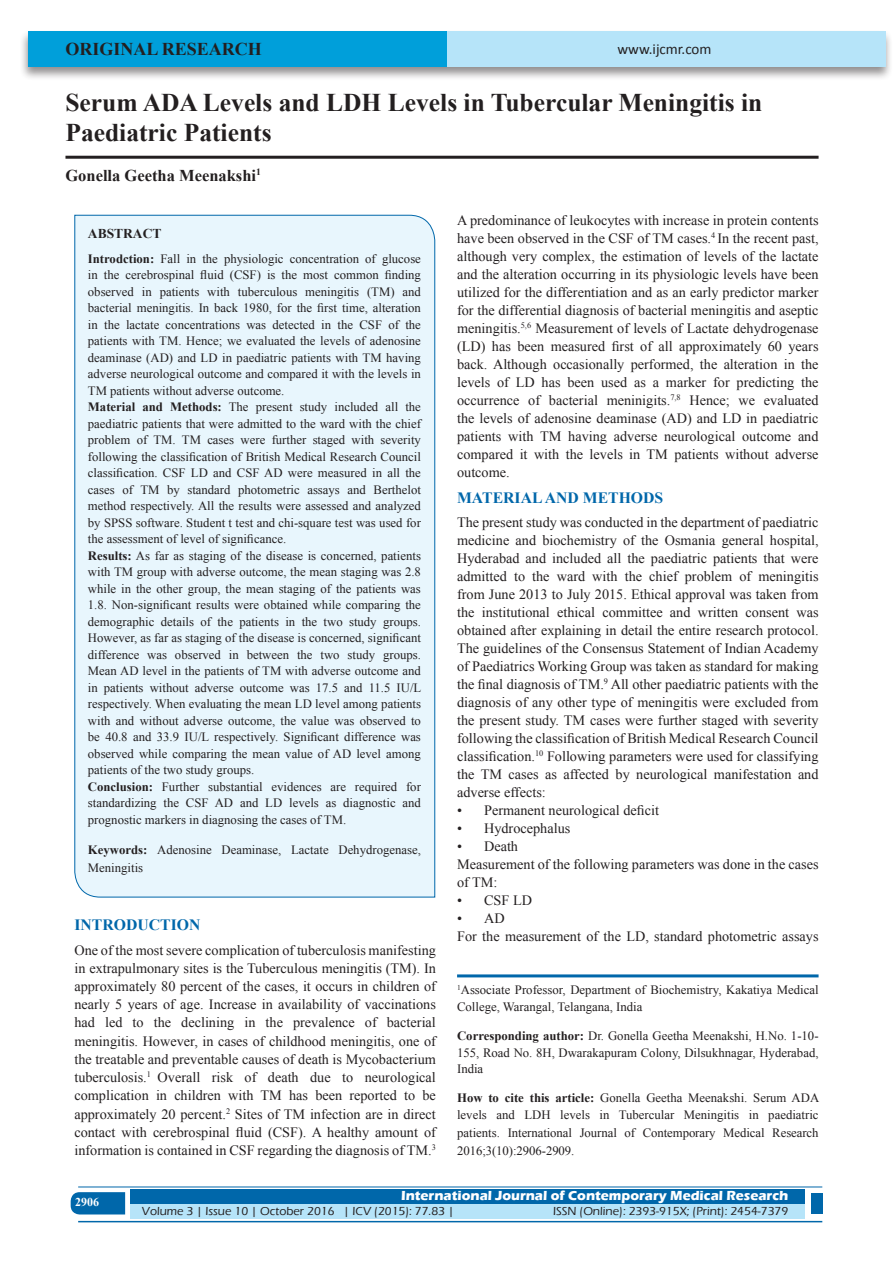
<style>
.page{position:relative;width:893px;height:1263px;background:#fff}
.page>*{position:absolute;margin:0;border:0;box-sizing:border-box;transform-origin:0 0}
.A_Title_New{font:700 25.5px/30px "Times New Roman";color:#231f20}
.AT_new{font:700 18px "Times New Roman";color:#231f20}
.AU-New{font:700 16.5px "Times New Roman";color:#231f20}
.t1{font:700 15.75px "Times New Roman";color:#0067aa}
.t2{font:15px "Calibri";color:#231f20}
.TX_New{font:14.25px/18px "Times New Roman";color:#231f20;text-align:justify}
.t3{font:700 13.5px "Eras ITC";color:#fff}
.t4{font:700 13.5px "Times New Roman";color:#231f20}
.Corresponding{font:12.75px/16.5px "Times New Roman";color:#231f20}
.HTC_new{font:12.75px/16.5px "Times New Roman";color:#231f20}
.Affi_New{font:12.75px/16.5px "Times New Roman";color:#231f20}
.t5{font:500 12px "Eras ITC";color:#231f20}
.t6{font:700 12px "Times New Roman";color:#fff}
.s1{font-weight:700}
</style>
<div class="page">
<div style="left:19px;top:29px;width:874px;height:52px;background:#231f20;opacity:.5"></div>
<div style="left:28px;top:31px;width:857px;height:35px;background:#b6e4f9"></div>
<div style="left:28px;top:31px;width:418px;height:35px;background:#009fda"></div>
<svg style="left:71px;top:1192px;width:54px;height:22px"></svg>
<div style="left:130px;top:1189px;width:674px;height:15px;background:#0067aa"></div>
<div style="left:130px;top:1204px;width:674px;height:15px;background:#b6e4f9"></div>
<hr style="left:78px;top:1186px;width:744px;height:1px;background:#0067aa">
<hr style="left:78px;top:1221px;width:744px;height:1px;background:#0067aa">
<div style="left:811px;top:1193px;width:11px;height:21px;background:#0067aa"></div>
<hr style="left:65px;top:156px;width:754px;height:3px;background:#231f20">
<div style="left:74px;top:214px;width:361px;height:684px;background:#e8f6fd"></div>
<hr style="left:457px;top:974px;width:362px;height:3px;background:#0067aa">
<p class="AT_new" style="left:65px;top:36px;width:198px">ORIGINAL RESEARCH</p>
<p class="t2" style="left:617px;top:40px;width:96px">www.ijcmr.com</p>
<p class="A_Title_New" style="left:65px;top:87px;width:698px">Serum ADA Levels and LDH Levels in Tubercular Meningitis in<br>Paediatric Patients</p>
<p class="AU-New" style="left:65px;top:164px;width:197px">Gonella Geetha Meenakshi<sup>1</sup></p>
<p class="t4" style="left:88px;top:224px;width:75px">ABSTRACT</p>
<p class="Corresponding" style="left:88px;top:250px;width:335px"><span class="s1">Introdction:</span> Fall in the physiologic concentration of glucose in the cerebrospinal fluid (CSF) is the most common finding observed in patients with tuberculous meningitis (TM) and bacterial meningitis. In back 1980, for the first time, alteration in the lactate concentrations was detected in the CSF of the patients with TM. Hence; we evaluated the levels of adenosine deaminase (AD) and LD in paediatric patients with TM having adverse neurological outcome and compared it with the levels in TM patients without adverse outcome.<br><span class="s1">Material and Methods:</span> The present study included all the paediatric patients that were admitted to the ward with the chief problem of TM. TM cases were further staged with severity following the classification of British Medical Research Council classification. CSF LD and CSF AD were measured in all the cases of TM by standard photometric assays and Berthelot method respectively. All the results were assessed and analyzed by SPSS software. Student t test and chi-square test was used for the assessment of level of significance.<br><span class="s1">Results:</span> As far as staging of the disease is concerned, patients with TM group with adverse outcome, the mean staging was 2.8 while in the other group, the mean staging of the patients was 1.8. Non-significant results were obtained while comparing the demographic details of the patients in the two study groups.<br>However, as far as staging of the disease is concerned, significant difference was observed in between the two study groups.<br>Mean AD level in the patients of TM with adverse outcome and in patients without adverse outcome was 17.5 and 11.5 IU/L respectively. When evaluating the mean LD level among patients with and without adverse outcome, the value was observed to be 40.8 and 33.9 IU/L respectively. Significant difference was observed while comparing the mean value of AD level among patients of the two study groups.<br><span class="s1">Conclusion:</span> Further substantial evidences are required for standardizing the CSF AD and LD levels as diagnostic and prognostic markers in diagnosing the cases of TM.</p>
<p class="Corresponding" style="left:88px;top:841px;width:335px;line-height:18px"><span class="s1">Keywords:</span> Adenosine Deaminase, Lactate Dehydrogenase,<br>Meningitis</p>
<h1 class="t1" style="left:74px;top:914px;width:127px">INTRODUCTION</h1>
<p class="TX_New" style="left:74px;top:940px;width:363px">One of the most severe complication of tuberculosis manifesting in extrapulmonary sites is the Tuberculous meningitis (TM). In approximately 80 percent of the cases, it occurs in children of nearly 5 years of age. Increase in availability of vaccinations had led to the declining in the prevalence of bacterial meningitis. However, in cases of childhood meningitis, one of the treatable and preventable causes of death is Mycobacterium tuberculosis.<sup>1</sup> Overall risk of death due to neurological complication in children with TM has been reported to be approximately 20 percent.<sup>2</sup> Sites of TM infection are in direct contact with cerebrospinal fluid (CSF). A healthy amount of information is contained in CSF regarding the diagnosis of TM.<sup>3</sup></p>
<p class="TX_New" style="left:457px;top:211px;width:363px">A predominance of leukocytes with increase in protein contents have been observed in the CSF of TM cases.<sup>4</sup> In the recent past, although very complex, the estimation of levels of the lactate and the alteration occurring in its physiologic levels have been utilized for the differentiation and as an early predictor marker for the differential diagnosis of bacterial meningitis and aseptic meningitis.<sup>5,6</sup> Measurement of levels of Lactate dehydrogenase (LD) has been measured first of all approximately 60 years back. Although occasionally performed, the alteration in the levels of LD has been used as a marker for predicting the occurrence of bacterial meninigits.<sup>7,8</sup> Hence; we evaluated the levels of adenosine deaminase (AD) and LD in paediatric patients with TM having adverse neurological outcome and compared it with the levels in TM patients without adverse outcome.</p>
<h1 class="t1" style="left:457px;top:486px;width:208px">MATERIAL AND METHODS</h1>
<p class="TX_New" style="left:457px;top:513px;width:363px">The present study was conducted in the department of paediatric medicine and biochemistry of the Osmania general hospital, Hyderabad and included all the paediatric patients that were admitted to the ward with the chief problem of meningitis from June 2013 to July 2015. Ethical approval was taken from the institutional ethical committee and written consent was obtained after explaining in detail the entire research protocol.<br>The guidelines of the Consensus Statement of Indian Academy of Paediatrics Working Group was taken as standard for making the final diagnosis of TM.<sup>9</sup> All other paediatric patients with the diagnosis of any other type of meningitis were excluded from the present study. TM cases were further staged with severity following the classification of British Medical Research Council classification.<sup>10</sup> Following parameters were used for classifying the TM cases as affected by neurological manifestation and adverse effects:</p>
<p class="TX_New" style="left:457px;top:801px;width:203px">• Permanent neurological deficit</p>
<p class="TX_New" style="left:457px;top:819px;width:115px">• Hydrocephalus</p>
<p class="TX_New" style="left:457px;top:837px;width:63px">• Death</p>
<p class="TX_New" style="left:457px;top:855px;width:363px">Measurement of the following parameters was done in the cases of TM:</p>
<p class="TX_New" style="left:457px;top:891px;width:76px">• CSF LD</p>
<p class="TX_New" style="left:457px;top:909px;width:49px">• AD</p>
<p class="TX_New" style="left:457px;top:927px;width:363px">For the measurement of the LD, standard photometric assays</p>
<p class="Affi_New" style="left:457px;top:982px;width:363px"><sup>1</sup>Associate Professor, Department of Biochemistry, Kakatiya Medical<br>College, Warangal, Telangana, India</p>
<p class="Corresponding" style="left:457px;top:1027px;width:363px;text-align:justify"><span class="s1">Corresponding author:</span> Dr. Gonella Geetha Meenakshi, H.No. 1-10- 155, Road No. 8H, Dwarakapuram Colony, Dilsukhnagar, Hyderabad, India</p>
<p class="HTC_new" style="left:457px;top:1090px;width:364px"><span class="s1">How to cite this article:</span> Gonella Geetha Meenakshi. Serum ADA levels and LDH levels in Tubercular Meningitis in paediatric</p>
<p class="HTC_new" style="left:457px;top:1123px;width:363px;line-height:18px">patients. International Journal of Contemporary Medical Research<br>2016;3(10):2906-2909.</p>
<h4 class="t6" style="left:75px;top:1194px;width:26px">2906</h4>
<p class="t3" style="left:401px;top:1188px;width:389px">International Journal of Contemporary Medical Research</p>
<p class="t5" style="left:142px;top:1204px;width:314px">Volume 3 | Issue 10 | October 2016 | ICV (2015): 77.83 |</p>
<p class="t5" style="left:553px;top:1204px;width:237px">ISSN (Online): 2393-915X; (Print): 2454-7379</p>
</div>
